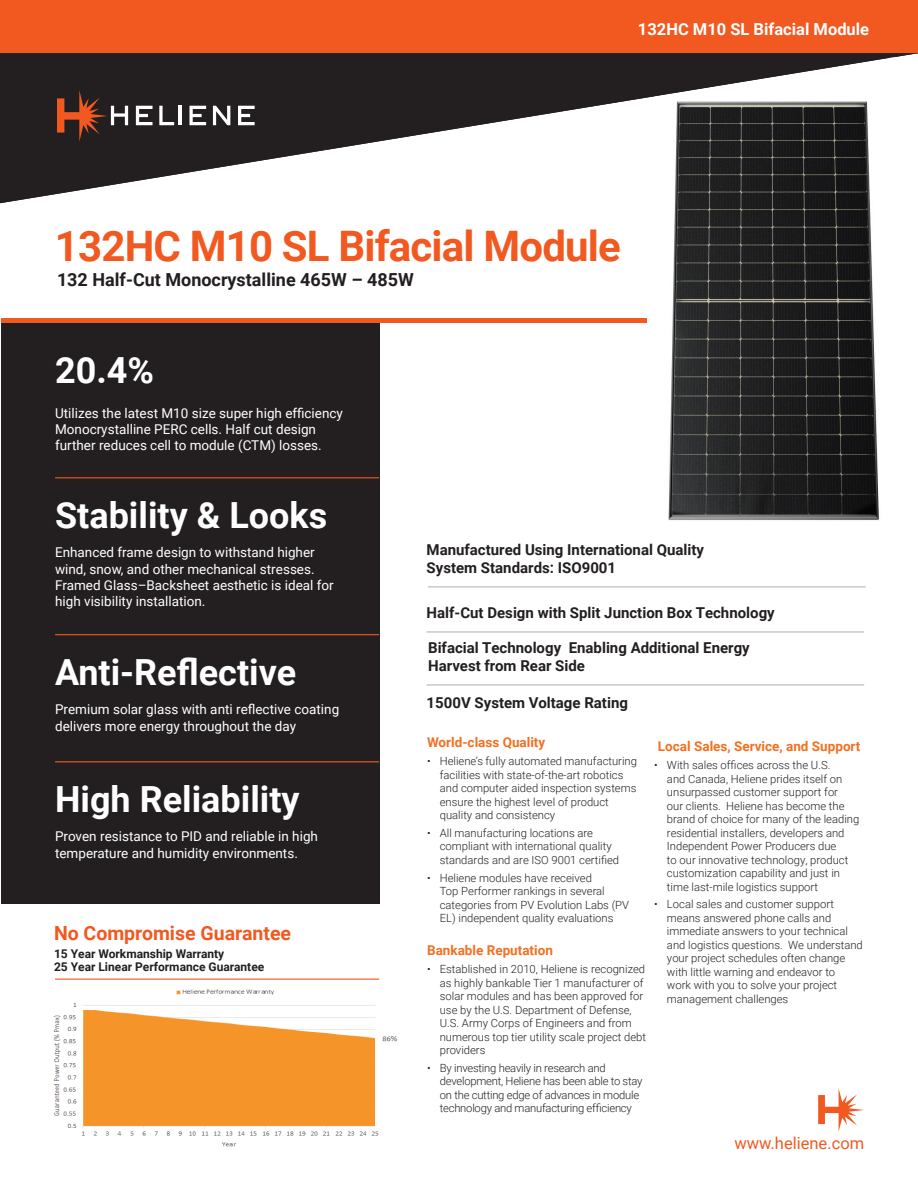
<style>
.page{position:relative;width:918px;height:1188px;background:#fff}
.page>*{position:absolute;margin:0;border:0;box-sizing:border-box;transform-origin:0 0}
.t1{font:700 42px "Roboto";letter-spacing:-.02em;color:#f15921}
.t2{font:700 36px "Roboto";color:#fff}
.t3{font:700 19.5px "Roboto";color:#f15921}
.t4{font:700 18px "Roboto";color:#231f20}
.t5{font:700 16.5px "Roboto";color:#fff}
.t6{font:16.5px "Roboto";color:#f15921}
.t7{font:700 15px/18px "Roboto";color:#231f20}
.t8{font:13.5px/16.2px "Roboto";color:#fff}
.t9{font:700 13.5px "Roboto";color:#f37021}
.t10{font:700 12px/13.5px "Roboto";color:#231f20}
.t11{font:300 11.25px/13.5px "Roboto";color:#231f20}
.t12{font:300 11.25px/13.5px "Roboto";letter-spacing:-.02em;color:#231f20}
</style>
<div class="page">
<div style="left:0;top:0;width:918px;height:53px;background:#f15921"></div>
<svg style="left:0;top:53px;width:918px;height:150px;fill:#231f20"></svg>
<hr style="left:427px;top:631px;width:437px;height:2px;background:#c9c8c5">
<hr style="left:427px;top:684px;width:437px;height:2px;background:#c9c8c5">
<div style="left:1px;top:323px;width:378px;height:580px;background:#231f20"></div>
<hr style="left:55px;top:477px;width:324px;height:1px;background:#f15921">
<hr style="left:55px;top:634px;width:324px;height:1px;background:#f15921">
<hr style="left:55px;top:761px;width:324px;height:1px;background:#f15921">
<hr style="left:55px;top:979px;width:324px;height:1px;background:#f15921">
<div style="left:1px;top:318px;width:646px;height:5px;background:#f15921"></div>
<img style="left:53px;top:989px;width:345px;height:158px">
<svg style="left:818px;top:1088px;width:46px;height:44px"></svg>
<svg style="left:54px;top:90px;width:120px;height:52px;background:#4b352f"></svg>
<hr style="left:178px;top:106px;width:3px;height:19px;background:#fff">
<svg style="left:186px;top:106px;width:69px;height:19px"></svg>
<img style="left:654px;top:58px;width:242px;height:463px">
<img style="left:654px;top:58px;width:238px;height:38px">
<hr style="left:428px;top:586px;width:438px;height:2px;background:#c9c8c5">
<h3 class="t5" style="left:638px;top:18px;width:233px">132HC M10 SL Bifacial Module</h3>
<h1 class="t1" style="left:55px;top:217px;width:567px">132HC M10 SL Bifacial Module</h1>
<h3 class="t4" style="left:57px;top:267px;width:359px">132 Half-Cut Monocrystalline 465W – 485W</h3>
<h2 class="t2" style="left:55px;top:345px;width:101px">20.4%</h2>
<p class="t8" style="left:55px;top:404px;width:289px">Utilizes the latest M10 size super high efficiency<br>Monocrystalline PERC cells. Half cut design further reduces cell to module (CTM) losses.</p>
<h2 class="t2" style="left:55px;top:490px;width:274px">Stability &amp; Looks</h2>
<p class="t8" style="left:55px;top:544px;width:280px">Enhanced frame design to withstand higher wind, snow, and other mechanical stresses.<br>Framed Glass–Backsheet aesthetic is ideal for high visibility installation.</p>
<h2 class="t2" style="left:55px;top:647px;width:243px">Anti-Reflective</h2>
<p class="t8" style="left:55px;top:701px;width:286px">Premium solar glass with anti reflective coating delivers more energy throughout the day</p>
<h2 class="t2" style="left:55px;top:774px;width:246px">High Reliability</h2>
<p class="t8" style="left:55px;top:828px;width:264px">Proven resistance to PID and reliable in high temperature and humidity environments.</p>
<h3 class="t3" style="left:54px;top:919px;width:239px">No Compromise Guarantee</h3>
<p class="t10" style="left:54px;top:946px;width:212px">15 Year Workmanship Warranty<br>25 Year Linear Performance Guarantee</p>
<h3 class="t7" style="left:427px;top:540px;width:279px">Manufactured Using International Quality<br>System Standards: ISO9001</h3>
<h3 class="t7" style="left:427px;top:603px;width:350px">Half-Cut Design with Split Junction Box Technology</h3>
<h3 class="t7" style="left:428px;top:638px;width:323px">Bifacial Technology Enabling Additional Energy<br>Harvest from Rear Side</h3>
<h3 class="t7" style="left:427px;top:693px;width:203px">1500V System Voltage Rating</h3>
<p class="t9" style="left:427px;top:733px;width:120px">World-class Quality</p>
<p class="t11" style="left:440px;top:754px;width:199px;text-indent:-13px">• Heliene’s fully automated manufacturing facilities with state-of-the-art robotics and computer aided inspection systems ensure the highest level of product quality and consistency</p>
<p class="t11" style="left:440px;top:826px;width:181px;text-indent:-13px">• All manufacturing locations are compliant with international quality standards and are ISO 9001 certified</p>
<p class="t11" style="left:440px;top:870px;width:191px;text-indent:-13px">• Heliene modules have received<br>Top Performer rankings in several categories from PV Evolution Labs (PV EL) independent quality evaluations</p>
<p class="t9" style="left:427px;top:941px;width:127px">Bankable Reputation</p>
<p class="t11" style="left:440px;top:962px;width:208px;text-indent:-13px">• Established in 2010, Heliene is recognized as highly bankable Tier 1 manufacturer of solar modules and has been approved for use by the U.S. Department of Defense, U.S. Army Corps of Engineers and from numerous top tier utility scale project debt providers</p>
<p class="t12" style="left:440px;top:1061px;width:204px;text-indent:-13px">• By investing heavily in research and development, Heliene has been able to stay on the cutting edge of advances in module technology and manufacturing efficiency</p>
<p class="t9" style="left:658px;top:737px;width:204px">Local Sales, Service, and Support</p>
<p class="t11" style="left:667px;top:758px;width:194px;text-indent:-13px">• With sales offices across the U.S.<br>and Canada, Heliene prides itself on unsurpassed customer support for<br>our clients. Heliene has become the brand of choice for many of the leading residential installers, developers and Independent Power Producers due<br>to our innovative technology, product customization capability and just in time last-mile logistics support</p>
<p class="t11" style="left:667px;top:897px;width:197px;text-indent:-13px">• Local sales and customer support means answered phone calls and immediate answers to your technical and logistics questions. We understand your project schedules often change with little warning and endeavor to<br>work with you to solve your project management challenges</p>
<h3 class="t6" style="left:734px;top:1132px;width:131px">www.heliene.com</h3>
</div>
